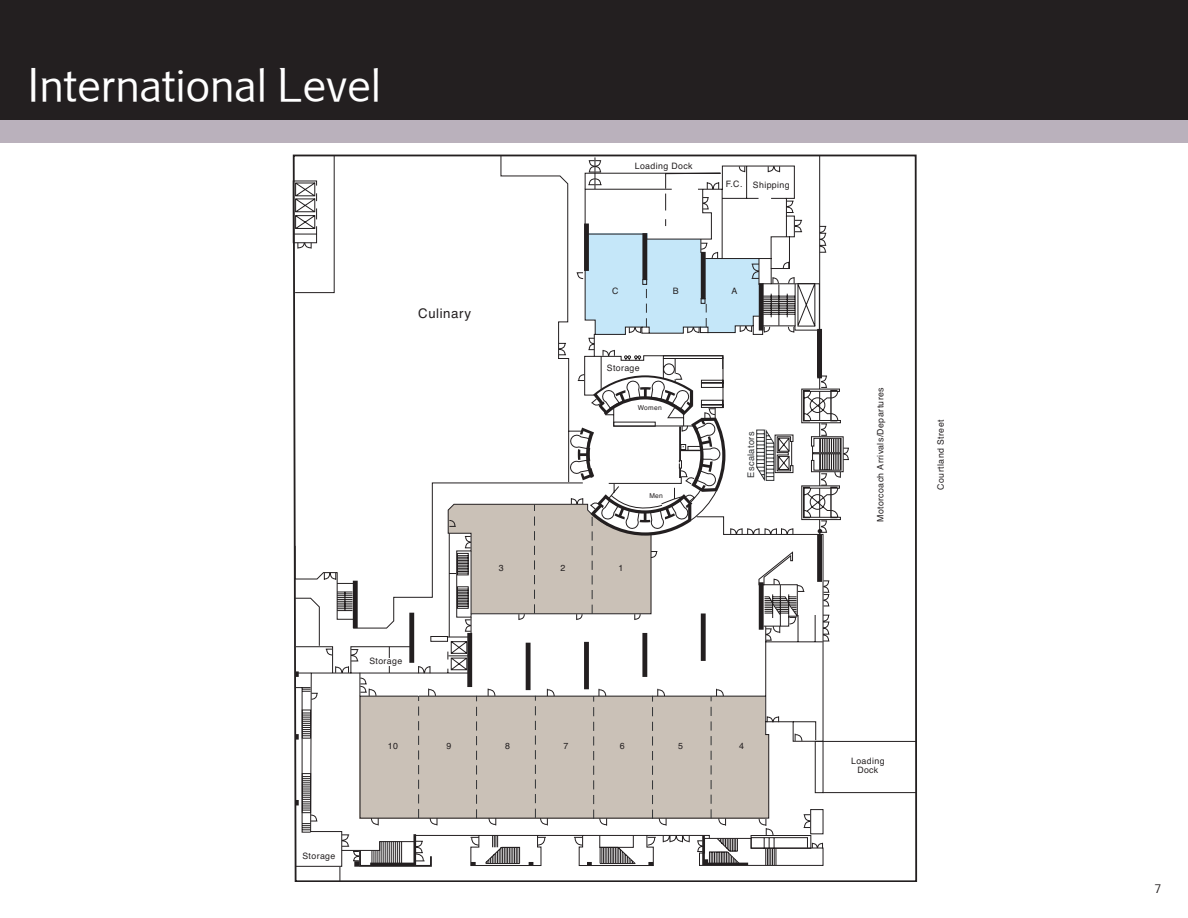
<style>
.page{position:relative;width:1188px;height:918px;background:#fff}
.page>*{position:absolute;margin:0;border:0;box-sizing:border-box;transform-origin:0 0}
.t1{font:300 45px "Marriott";color:#fff}
.t2{font:13.2px "Helvetica";letter-spacing:.04em;color:#231f20}
.t3{font:9.15px "Helvetica";color:#323436}
.t4{font:8.85px/8.9px "Helvetica";letter-spacing:.04em;color:#231f20;text-align:center}
.t5{font:6.75px "Helvetica";letter-spacing:.04em;color:#231f20}
</style>
<div class="page">
<div style="left:0;top:119px;width:1188px;height:23px;background:#bab1bc"></div>
<svg style="left:294px;top:154px;width:624px;height:728px"></svg>
<svg style="left:295px;top:160px;width:555px;height:706px"></svg>
<svg style="left:702px;top:848px;width:46px;height:17px"></svg>
<svg style="left:471px;top:862px;width:5px;height:3px"></svg>
<svg style="left:529px;top:862px;width:4px;height:3px"></svg>
<svg style="left:587px;top:862px;width:5px;height:3px"></svg>
<svg style="left:648px;top:862px;width:5px;height:3px"></svg>
<svg style="left:599px;top:473px;width:242px;height:375px"></svg>
<svg style="left:816px;top:436px;width:28px;height:37px"></svg>
<svg style="left:295px;top:182px;width:521px;height:489px"></svg>
<svg style="left:801px;top:389px;width:40px;height:34px"></svg>
<svg style="left:801px;top:485px;width:40px;height:35px"></svg>
<div style="left:817px;top:329px;width:5px;height:47px;background:#231f20"></div>
<div style="left:353px;top:581px;width:5px;height:47px;background:#231f20"></div>
<div style="left:409px;top:613px;width:5px;height:50px;background:#231f20"></div>
<div style="left:467px;top:633px;width:5px;height:54px;background:#231f20"></div>
<div style="left:526px;top:643px;width:5px;height:47px;background:#231f20"></div>
<div style="left:584px;top:642px;width:5px;height:47px;background:#231f20"></div>
<div style="left:642px;top:633px;width:5px;height:44px;background:#231f20"></div>
<div style="left:701px;top:613px;width:5px;height:48px;background:#231f20"></div>
<div style="left:759px;top:582px;width:5px;height:48px;background:#231f20"></div>
<div style="left:817px;top:534px;width:5px;height:48px;background:#231f20"></div>
<div style="left:584px;top:224px;width:5px;height:47px;background:#231f20"></div>
<div style="left:642px;top:233px;width:5px;height:47px;background:#231f20"></div>
<div style="left:701px;top:252px;width:5px;height:47px;background:#231f20"></div>
<div style="left:759px;top:283px;width:5px;height:48px;background:#231f20"></div>
<div style="left:817px;top:331px;width:5px;height:47px;background:#231f20"></div>
<svg style="left:818px;top:529px;width:4px;height:5px"></svg>
<hr style="left:823px;top:741px;width:93px;height:1px;background:#231f20">
<hr style="left:823px;top:792px;width:93px;height:1px;background:#231f20">
<svg style="left:388px;top:658px;width:3px;height:7px"></svg>
<svg style="left:624px;top:355px;width:17px;height:5px"></svg>
<svg style="left:646px;top:284px;width:1px;height:43px"></svg>
<svg style="left:448px;top:375px;width:277px;height:239px"></svg>
<svg style="left:296px;top:671px;width:137px;height:211px"></svg>
<svg style="left:476px;top:696px;width:1px;height:122px"></svg>
<svg style="left:535px;top:696px;width:1px;height:122px"></svg>
<svg style="left:593px;top:696px;width:1px;height:123px"></svg>
<svg style="left:652px;top:696px;width:1px;height:123px"></svg>
<svg style="left:711px;top:696px;width:1px;height:122px"></svg>
<svg style="left:706px;top:304px;width:1px;height:23px"></svg>
<svg style="left:756px;top:428px;width:38px;height:55px"></svg>
<div style="left:0;top:0;width:1188px;height:120px;background:#231f20"></div>
<h1 class="t1" style="left:27px;top:57px;width:356px">International Level</h1>
<p class="t4" style="left:635px;top:162px;width:59px">Loading Dock</p>
<p class="t4" style="left:726px;top:181px;width:65px">F.C. Shipping</p>
<h2 class="t2" style="left:418px;top:305px;width:54px">Culinary</h2>
<p class="t4" style="left:612px;top:287px;width:8px">C</p>
<p class="t4" style="left:673px;top:287px;width:7px">B</p>
<p class="t4" style="left:731px;top:287px;width:7px">A</p>
<p class="t4" style="left:607px;top:364px;width:35px">Storage</p>
<p class="t5" style="left:638px;top:403px;width:26px">Women</p>
<p class="t4" style="left:499px;top:564px;width:6px">3</p>
<p class="t4" style="left:560px;top:564px;width:6px">2</p>
<p class="t4" style="left:618px;top:564px;width:6px">1</p>
<p class="t5" style="left:649px;top:491px;width:15px">Men</p>
<p class="t3" style="left:745px;top:478px;width:48px;rotate:-90deg">E srotalacs</p>
<p class="t4" style="left:369px;top:657px;width:35px">Storage</p>
<p class="t4" style="left:302px;top:852px;width:35px">Storage</p>
<p class="t4" style="left:388px;top:742px;width:12px">10</p>
<p class="t4" style="left:447px;top:742px;width:6px">9</p>
<p class="t4" style="left:505px;top:742px;width:6px">8</p>
<p class="t4" style="left:564px;top:742px;width:6px">7</p>
<p class="t4" style="left:620px;top:742px;width:6px">6</p>
<p class="t4" style="left:678px;top:742px;width:6px">5</p>
<p class="t4" style="left:739px;top:742px;width:6px">4</p>
<p class="t4" style="left:877px;top:522px;width:136px;rotate:-90deg">M hcaoc r o t o A D/ s l av i r r ser u t r ape</p>
<p class="t4" style="left:937px;top:490px;width:71px;rotate:-90deg">C dnal t ruo S teer t</p>
<p class="t4" style="left:851px;top:757px;width:35px">Loading<br>Dock</p>
</div>
